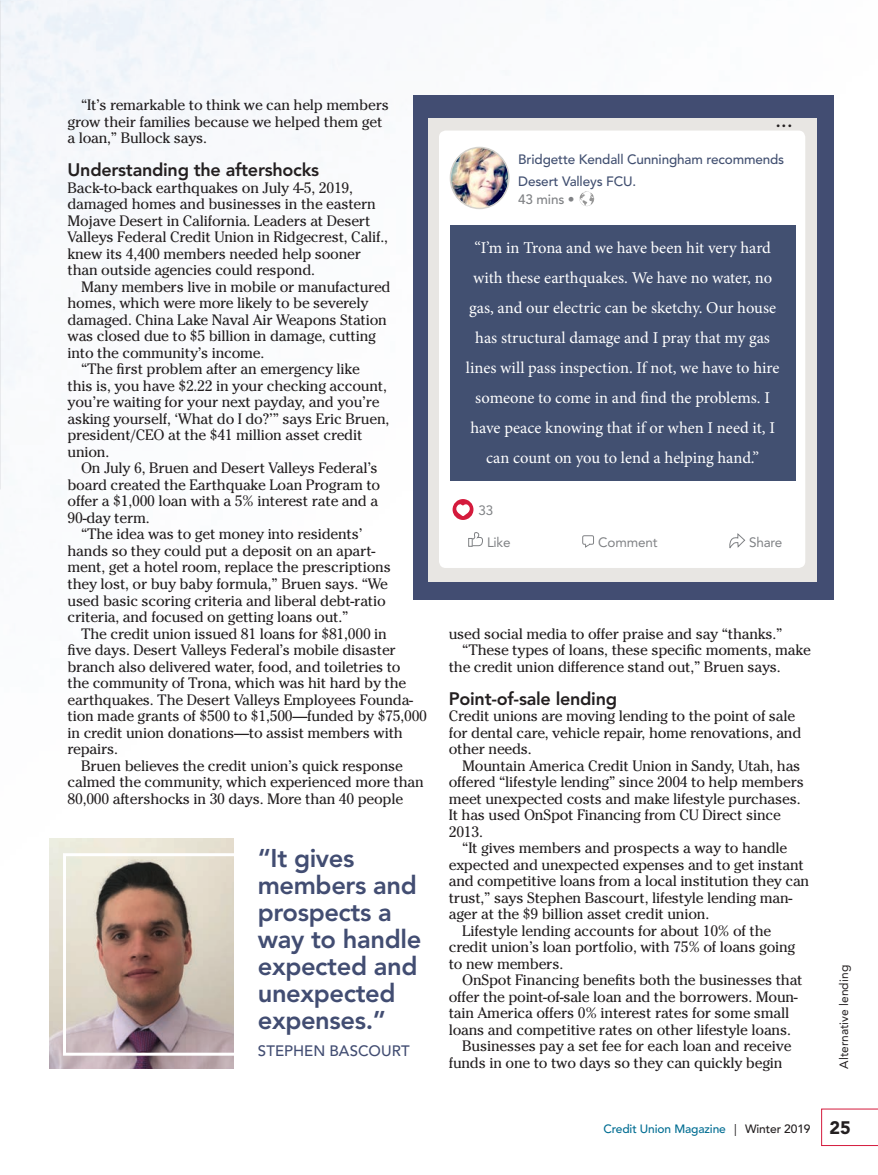
<style>
.page{position:relative;width:878px;height:1175px;background:#fff}
.page>*{position:absolute;margin:0;border:0;box-sizing:border-box;transform-origin:0 0}
.quote{font:800 25.5px/27px "Avenir LT Std";letter-spacing:-.015em;color:#424d72}
.sidebar_body{font:22.5px "Avenir LT Std";color:#231f20}
.ColumnHead{font:800 18px "Avenir LT Std";letter-spacing:-.015em;color:#231f20}
.t1{font:900 18px "Avenir LT Std";color:#231f20}
.t2{font:16.5px/30px "Minion Pro";letter-spacing:-.005em;color:#fff;text-align:center}
.BodyText_INDENT{font:15px/16.5px "Cheltenham Std";letter-spacing:-.015em;color:#231f20}
.BodyText{font:15px/16.5px "Cheltenham Std";letter-spacing:-.015em;color:#231f20}
.quote-2{font:500 15px "Avenir LT Std";letter-spacing:.005em;color:#424d72}
.ByLine{font:500 13.5px/21.6px "Avenir LT Std";letter-spacing:-.01em;color:#425071}
.sidebar_body-2{font:13.5px "Avenir LT Std";letter-spacing:-.015em;color:#808285}
.ByLine-2{font:500 13.5px "Avenir LT Std";letter-spacing:-.01em;color:#808285}
.t3{font:500 12px "Avenir LT Std";letter-spacing:-.01em;color:#006d92}
.t4{font:12px "Avenir LT Std";color:#231f20}
.s1{font-weight:400;color:#231f20}
.s2{color:#231f20}
</style>
<div class="page">
<img style="left:1px;top:0;width:877px;height:1146px">
<div style="left:413px;top:95px;width:421px;height:504px;background:#424d72"></div>
<img style="left:0;top:0;width:1px;height:490px">
<div style="left:428px;top:118px;width:388px;height:464px;background:#e8e6e3"></div>
<div style="left:439px;top:130px;width:366px;height:438px;background:#fff;border-radius:7px"></div>
<img style="left:452px;top:147px;width:57px;height:61px">
<div style="left:449px;top:147px;width:60px;height:62px;border:2px solid #d5d2cc;border-radius:50%"></div>
<svg style="left:579px;top:191px;width:15px;height:15px"></svg>
<div style="left:450px;top:225px;width:346px;height:255px;background:#425071"></div>
<svg style="left:468px;top:532px;width:14px;height:14px"></svg>
<div style="left:582px;top:535px;width:12px;height:9px;border:1px solid #808285;border-radius:2px"></div>
<svg style="left:584px;top:542px;width:7px;height:6px"></svg>
<svg style="left:729px;top:533px;width:16px;height:16px"></svg>
<div style="left:452px;top:499px;width:21px;height:21px;border:2px solid #d41a3c;border-radius:50%"></div>
<svg style="left:453px;top:502px;width:20px;height:15px"></svg>
<img style="left:49px;top:838px;width:184px;height:230px">
<div style="left:63px;top:853px;width:206px;height:202px;border:3px solid #fff"></div>
<svg style="left:821px;top:1108px;width:57px;height:37px"></svg>
<p class="BodyText_INDENT" style="left:68px;top:97px;width:323px;text-indent:14px">“It’s remarkable to think we can help members grow their families because we helped them get a loan,” Bullock says.</p>
<p class="ColumnHead" style="left:68px;top:159px;width:253px">Understanding the aftershocks</p>
<p class="BodyText" style="left:68px;top:179px;width:322px">Back-to-back earthquakes on July 4-5, 2019, damaged homes and businesses in the eastern Mojave Desert in California. Leaders at Desert Valleys Federal Credit Union in Ridgecrest, Calif., knew its 4,400 members needed help sooner than outside agencies could respond.</p>
<p class="BodyText_INDENT" style="left:68px;top:278px;width:324px;text-indent:14px">Many members live in mobile or manufactured homes, which were more likely to be severely damaged. China Lake Naval Air Weapons Station was closed due to $5 billion in damage, cutting into the community’s income.</p>
<p class="BodyText_INDENT" style="left:68px;top:361px;width:323px;text-indent:14px">“The first problem after an emergency like<br>this is, you have $2.22 in your checking account, you’re waiting for your next payday, and you’re asking yourself, ‘What do I do?’” says Eric Bruen, president/CEO at the $41 million asset credit union.</p>
<p class="BodyText_INDENT" style="left:68px;top:460px;width:314px;text-indent:14px">On July 6, Bruen and Desert Valleys Federal’s board created the Earthquake Loan Program to offer a $1,000 loan with a 5% interest rate and a 90-day term.</p>
<p class="BodyText_INDENT" style="left:68px;top:526px;width:325px;text-indent:14px">“The idea was to get money into residents’ hands so they could put a deposit on an apart&shy;ment, get a hotel room, replace the prescriptions they lost, or buy baby formula,” Bruen says. “We used basic scoring criteria and liberal debt-ratio criteria, and focused on getting loans out.”</p>
<p class="BodyText_INDENT" style="left:68px;top:625px;width:361px;text-indent:14px">The credit union issued 81 loans for $81,000 in<br>five days. Desert Valleys Federal’s mobile disaster branch also delivered water, food, and toiletries to<br>the community of Trona, which was hit hard by the earthquakes. The Desert Valleys Employees Founda&shy;tion made grants of $500 to $1,500—funded by $75,000 in credit union donations—to assist members with repairs.</p>
<p class="BodyText_INDENT" style="left:68px;top:757px;width:358px;text-indent:14px">Bruen believes the credit union’s quick response calmed the community, which experienced more than<br>80,000 aftershocks in 30 days. More than 40 people</p>
<p class="quote" style="left:258px;top:844px;width:165px">“It gives members and prospects a way to handle expected and unexpected expenses.”</p>
<p class="quote-2" style="left:258px;top:1041px;width:154px">STEPHEN BASCOURT</p>
<p class="sidebar_body" style="left:775px;top:106px;width:20px">...</p>
<p class="ByLine" style="left:518px;top:149px;width:267px">Bridgette Kendall Cunningham recommends<br>Desert Valleys FCU.</p>
<p class="ByLine-2" style="left:518px;top:191px;width:58px">43 mins •</p>
<p class="t2" style="left:466px;top:232px;width:315px">“I’m in Trona and we have been hit very hard with these earthquakes. We have no water, no gas, and our electric can be sketchy. Our house has structural damage and I pray that my gas lines will pass inspection. If not, we have to hire someone to come in and find the problems. I have peace knowing that if or when I need it, I can count on you to lend a helping hand.”</p>
<p class="sidebar_body-2" style="left:478px;top:502px;width:16px">33</p>
<p class="sidebar_body-2" style="left:487px;top:535px;width:25px">Like</p>
<p class="sidebar_body-2" style="left:598px;top:534px;width:61px">Comment</p>
<p class="sidebar_body-2" style="left:749px;top:535px;width:35px">Share</p>
<p class="BodyText_INDENT" style="left:448px;top:625px;width:335px">used social media to offer praise and say “thanks.”</p>
<p class="BodyText_INDENT" style="left:448px;top:641px;width:363px;text-indent:14px">“These types of loans, these specific moments, make the credit union difference stand out,” Bruen says.</p>
<p class="ColumnHead" style="left:448px;top:687px;width:170px">Point-of-sale lending</p>
<p class="BodyText" style="left:448px;top:707px;width:354px">Credit unions are moving lending to the point of sale for dental care, vehicle repair, home renovations, and other needs.</p>
<p class="BodyText_INDENT" style="left:448px;top:757px;width:357px;text-indent:14px">Mountain America Credit Union in Sandy, Utah, has offered “lifestyle lending” since 2004 to help members meet unexpected costs and make lifestyle purchases.<br>It has used OnSpot Financing from CU Direct since 2013.</p>
<p class="BodyText_INDENT" style="left:448px;top:839px;width:362px;text-indent:14px">“It gives members and prospects a way to handle expected and unexpected expenses and to get instant and competitive loans from a local institution they can trust,” says Stephen Bascourt, lifestyle lending man&shy;ager at the $9 billion asset credit union.</p>
<p class="BodyText_INDENT" style="left:448px;top:922px;width:348px;text-indent:14px">Lifestyle lending accounts for about 10% of the credit union’s loan portfolio, with 75% of loans going to new members.</p>
<p class="BodyText_INDENT" style="left:448px;top:971px;width:355px;text-indent:14px">OnSpot Financing benefits both the businesses that offer the point-of-sale loan and the borrowers. Moun&shy;tain America offers 0% interest rates for some small loans and competitive rates on other lifestyle loans.</p>
<p class="BodyText_INDENT" style="left:448px;top:1037px;width:344px;text-indent:14px">Businesses pay a set fee for each loan and receive funds in one to two days so they can quickly begin</p>
<p class="t3" style="left:603px;top:1122px;width:209px">Credit Union Magazine <span class="s1">|</span> <span class="s2">Winter 2019</span></p>
<p class="t4" style="left:837px;top:1068px;width:105px;rotate:-90deg">Alternative lending</p>
<p class="t1" style="left:829px;top:1116px;width:23px">25</p>
</div>
